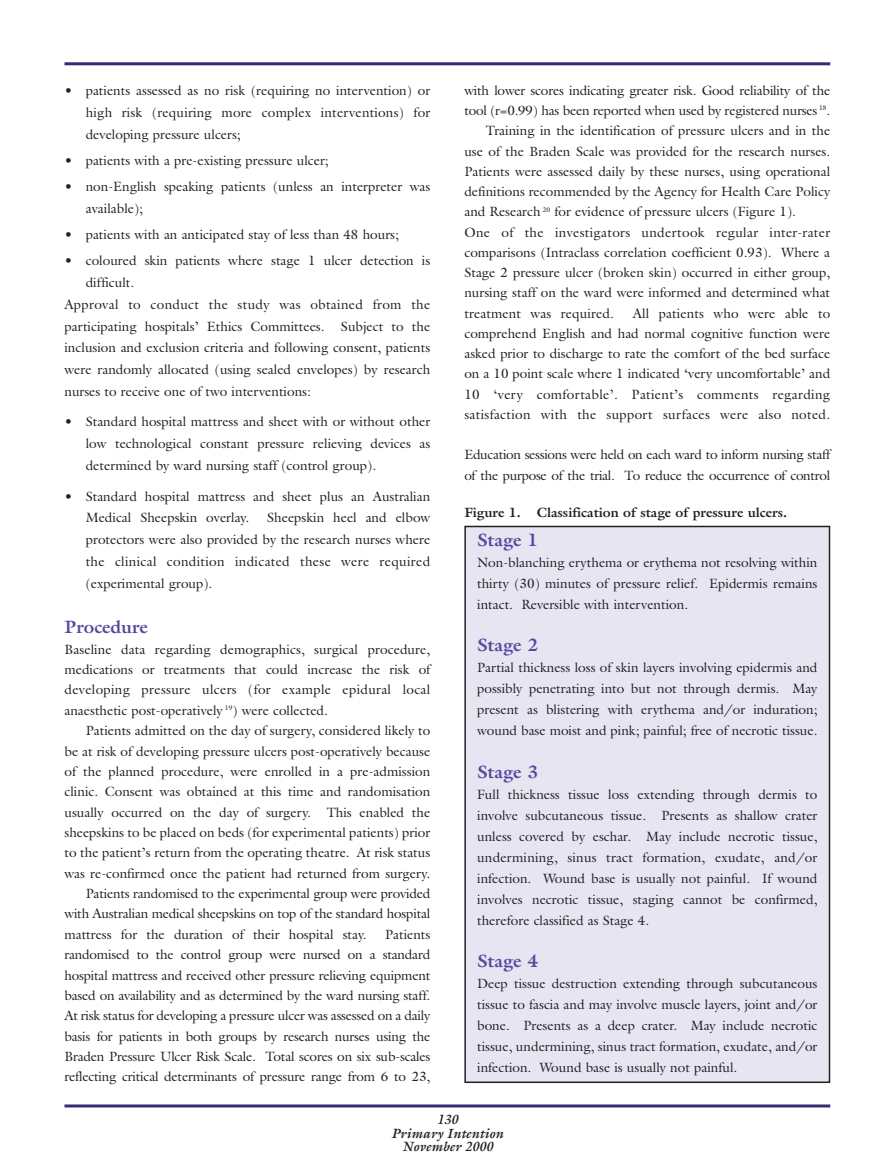
<style>
.page{position:relative;width:893px;height:1169px;background:#fff}
.page>*{position:absolute;margin:0;border:0;box-sizing:border-box;transform-origin:0 0}
.t1{font:700 18px "Galliard";color:#55499e}
.t2{font:13.5px/21px "Galliard";color:#231f20;text-align:justify}
.t3{font:13.5px/20.2px "Galliard";letter-spacing:-.02em;color:#231f20}
.t4{font:13.5px "Galliard";letter-spacing:.02em;color:#231f20}
.t5{font:700 13.5px "Galliard";color:#231f20}
.t6{font:italic 700 13.5px/13.5px "Galliard";color:#231f20;text-align:center}
</style>
<div class="page">
<hr style="left:64px;top:62px;width:766px;height:3px;background:#332d73">
<hr style="left:64px;top:1104px;width:766px;height:3px;background:#332d73">
<div style="left:465px;top:526px;width:364px;height:556px;background:#e7e5f2"></div>
<div style="left:464px;top:526px;width:366px;height:557px;border:2px solid #231f20"></div>
<p class="t2" style="left:86px;top:81px;width:346px;line-height:21.9px;text-indent:-21px">• patients assessed as no risk (requiring no intervention) or high risk (requiring more complex interventions) for developing pressure ulcers;</p>
<p class="t2" style="left:64px;top:151px;width:266px">• patients with a pre-existing pressure ulcer;</p>
<p class="t2" style="left:86px;top:177px;width:346px;line-height:21.9px;text-indent:-21px">• non-English speaking patients (unless an interpreter was available);</p>
<p class="t2" style="left:64px;top:225px;width:336px">• patients with an anticipated stay of less than 48 hours;</p>
<p class="t2" style="left:64px;top:251px;width:367px">• coloured skin patients where stage 1 ulcer detection is</p>
<p class="t2" style="left:86px;top:273px;width:50px">difficult.</p>
<p class="t4" style="left:64px;top:299px;width:367px">Approval to conduct the study was obtained from the</p>
<p class="t2" style="left:64px;top:317px;width:367px">participating hospitals’ Ethics Committees. Subject to the</p>
<p class="t2" style="left:64px;top:339px;width:367px">inclusion and exclusion criteria and following consent, patients</p>
<p class="t2" style="left:64px;top:360px;width:367px">were randomly allocated (using sealed envelopes) by research</p>
<p class="t2" style="left:64px;top:382px;width:248px">nurses to receive one of two interventions:</p>
<p class="t2" style="left:86px;top:412px;width:346px;line-height:21.9px;text-indent:-21px">• Standard hospital mattress and sheet with or without other low technological constant pressure relieving devices as determined by ward nursing staff (control group).</p>
<p class="t2" style="left:86px;top:486px;width:346px;line-height:21.9px;text-indent:-21px">• Standard hospital mattress and sheet plus an Australian<br>Medical Sheepskin overlay.</p>
<p class="t2" style="left:86px;top:508px;width:346px;line-height:21.9px;text-indent:181px">Sheepskin heel and elbow protectors were also provided by the research nurses where the clinical condition indicated these were required (experimental group).</p>
<h1 class="t1" style="left:64px;top:620px;width:85px">Procedure</h1>
<p class="t2" style="left:64px;top:640px;width:367px;line-height:20.4px">Baseline data regarding demographics, surgical procedure, medications or treatments that could increase the risk of developing pressure ulcers (for example epidural local anaesthetic post-operatively <sup>19</sup>) were collected.</p>
<p class="t2" style="left:86px;top:721px;width:346px">Patients admitted on the day of surgery, considered likely to</p>
<p class="t2" style="left:64px;top:741px;width:367px">be at risk of developing pressure ulcers post-operatively because</p>
<p class="t2" style="left:64px;top:762px;width:367px">of the planned procedure, were enrolled in a pre-admission</p>
<p class="t2" style="left:64px;top:782px;width:367px">clinic. Consent was obtained at this time and randomisation</p>
<p class="t2" style="left:64px;top:803px;width:367px">usually occurred on the day of surgery. This enabled the</p>
<p class="t2" style="left:64px;top:823px;width:367px">sheepskins to be placed on beds (for experimental patients) prior</p>
<p class="t2" style="left:64px;top:843px;width:367px">to the patient’s return from the operating theatre. At risk status</p>
<p class="t2" style="left:64px;top:864px;width:367px">was re-confirmed once the patient had returned from surgery.</p>
<p class="t2" style="left:86px;top:884px;width:346px">Patients randomised to the experimental group were provided</p>
<p class="t2" style="left:64px;top:904px;width:367px">with Australian medical sheepskins on top of the standard hospital</p>
<p class="t2" style="left:64px;top:925px;width:304px">mattress for the duration of their hospital stay.</p>
<p class="t2" style="left:64px;top:925px;width:367px;line-height:20.4px;text-indent:321px">Patients randomised to the control group were nursed on a standard hospital mattress and received other pressure relieving equipment based on availability and as determined by the ward nursing staff.<br>At risk status for developing a pressure ulcer was assessed on a daily basis for patients in both groups by research nurses using the Braden Pressure Ulcer Risk Scale. Total scores on six sub-scales reflecting critical determinants of pressure range from 6 to 23,</p>
<p class="t2" style="left:464px;top:81px;width:367px">with lower scores indicating greater risk. Good reliability of the</p>
<p class="t2" style="left:464px;top:101px;width:367px">tool (r=0.99) has been reported when used by registered nurses <sup>18</sup>.</p>
<p class="t2" style="left:485px;top:122px;width:346px">Training in the identification of pressure ulcers and in the</p>
<p class="t2" style="left:464px;top:142px;width:367px">use of the Braden Scale was provided for the research nurses.</p>
<p class="t2" style="left:464px;top:162px;width:367px">Patients were assessed daily by these nurses, using operational</p>
<p class="t2" style="left:464px;top:182px;width:367px">definitions recommended by the Agency for Health Care Policy</p>
<p class="t2" style="left:464px;top:203px;width:333px">and Research <sup>20</sup> for evidence of pressure ulcers (Figure 1).</p>
<p class="t4" style="left:464px;top:227px;width:367px">One of the investigators undertook regular inter-rater</p>
<p class="t2" style="left:464px;top:243px;width:367px">comparisons (Intraclass correlation coefficient 0.93). Where a</p>
<p class="t2" style="left:464px;top:263px;width:367px">Stage 2 pressure ulcer (broken skin) occurred in either group,</p>
<p class="t2" style="left:464px;top:284px;width:367px">nursing staff on the ward were informed and determined what</p>
<p class="t2" style="left:464px;top:304px;width:151px">treatment was required.</p>
<p class="t2" style="left:464px;top:304px;width:367px;line-height:20.2px;text-indent:168px">All patients who were able to comprehend English and had normal cognitive function were asked prior to discharge to rate the comfort of the bed surface on a 10 point scale where 1 indicated ‘very uncomfortable’ and 10 ‘very comfortable’. Patient’s comments regarding satisfaction with the support surfaces were also noted.</p>
<p class="t3" style="left:464px;top:446px;width:367px">Education sessions were held on each ward to inform nursing staff of the purpose of the trial. To reduce the occurrence of control</p>
<p class="t5" style="left:464px;top:507px;width:324px">Figure 1. Classification of stage of pressure ulcers.</p>
<h1 class="t1" style="left:477px;top:533px;width:63px">Stage 1</h1>
<p class="t2" style="left:477px;top:553px;width:342px">Non-blanching erythema or erythema not resolving within thirty (30) minutes of pressure relief. Epidermis remains intact. Reversible with intervention.</p>
<h1 class="t1" style="left:477px;top:638px;width:63px">Stage 2</h1>
<p class="t2" style="left:477px;top:658px;width:342px">Partial thickness loss of skin layers involving epidermis and possibly penetrating into but not through dermis. May present as blistering with erythema and/or induration; wound base moist and pink; painful; free of necrotic tissue.</p>
<h1 class="t1" style="left:477px;top:764px;width:63px">Stage 3</h1>
<p class="t2" style="left:477px;top:784px;width:342px">Full thickness tissue loss extending through dermis to involve subcutaneous tissue. Presents as shallow crater unless covered by eschar. May include necrotic tissue, undermining, sinus tract formation, exudate, and/or infection. Wound base is usually not painful. If wound involves necrotic tissue, staging cannot be confirmed, therefore classified as Stage 4.</p>
<h1 class="t1" style="left:477px;top:953px;width:63px">Stage 4</h1>
<p class="t2" style="left:477px;top:973px;width:342px">Deep tissue destruction extending through subcutaneous tissue to fascia and may involve muscle layers, joint and/or bone. Presents as a deep crater. May include necrotic tissue, undermining, sinus tract formation, exudate, and/or infection. Wound base is usually not painful.</p>
<p class="t6" style="left:391px;top:1114px;width:114px">130<br>Primary Intention<br>November 2000</p>
</div>
